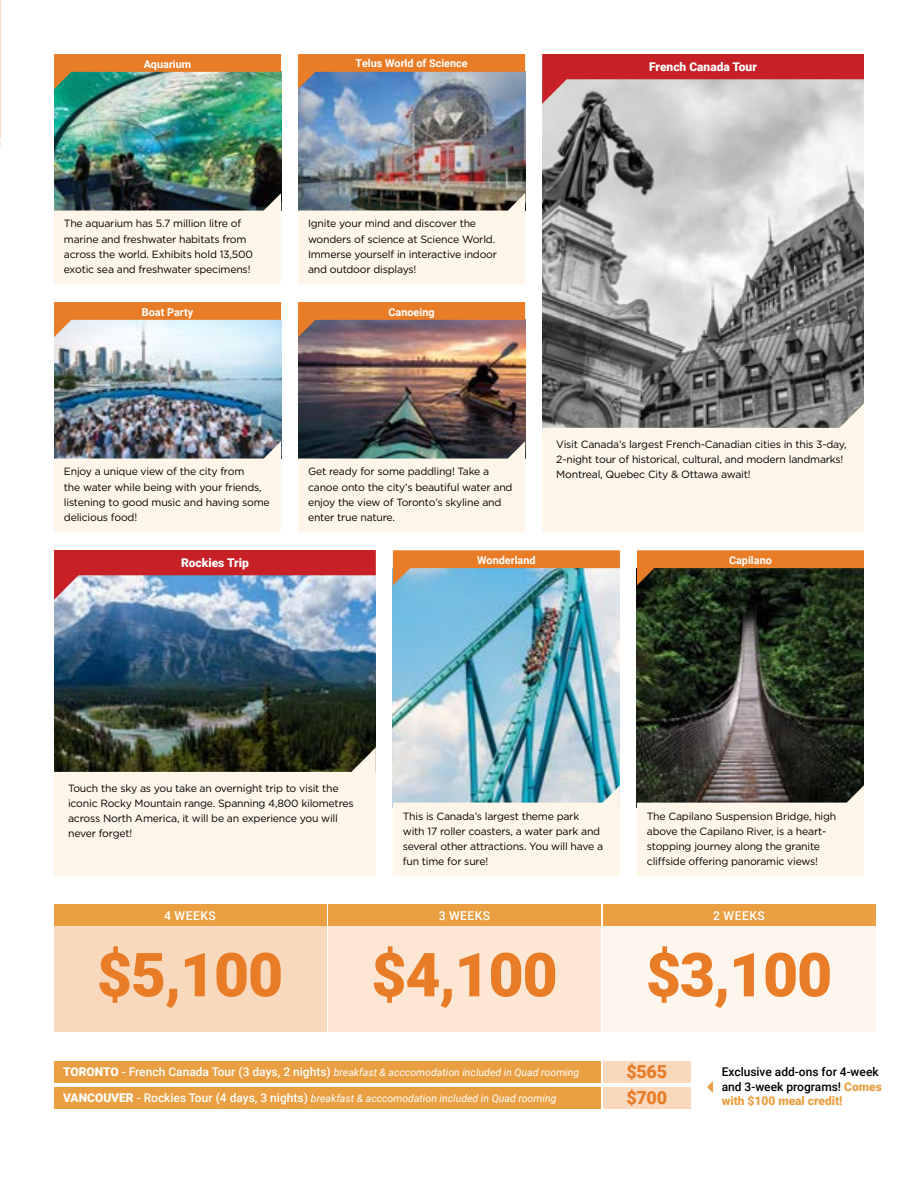
<style>
.page{position:relative;width:918px;height:1188px;background:#fff}
.page>*{position:absolute;margin:0;border:0;box-sizing:border-box;transform-origin:0 0}
.t1{font:900 60.75px "Roboto";letter-spacing:-.02em;color:#e97c27}
.t2{font:900 18px/26.1px "Roboto";letter-spacing:-.02em;color:#e97c27}
.t3{font:500 12.15px "Roboto";letter-spacing:.035em;color:#fff}
.t4{font:500 12px/14.4px "Roboto";color:#000}
.t5{font:900 12px "Roboto";color:#fff}
.t6{font:700 10.8px "Roboto";color:#fff}
.t7{font:10.5px/15px "Gotham";letter-spacing:-.02em;color:#000}
.t8{font:italic 10.5px "Roboto";color:#fff}
.s1{font-weight:900;font-style:normal;font-size:12px}
.s2{font-weight:500;font-style:normal;font-size:12px}
.s3{font-weight:900;color:#e99f42}
</style>
<div class="page">
<img style="left:54px;top:89px;width:227px;height:104px">
<svg style="left:54px;top:193px;width:227px;height:91px;background:#d6d1c7"></svg>
<img style="left:54px;top:54px;width:227px;height:35px">
<img style="left:54px;top:337px;width:227px;height:104px">
<svg style="left:54px;top:441px;width:227px;height:91px;background:#e0dad0"></svg>
<svg style="left:54px;top:302px;width:227px;height:35px;background:#e6b48a"></svg>
<img style="left:298px;top:89px;width:227px;height:104px">
<svg style="left:298px;top:193px;width:227px;height:91px;background:#dbd5c9"></svg>
<svg style="left:298px;top:54px;width:227px;height:35px;background:#b2886d"></svg>
<img style="left:298px;top:337px;width:227px;height:104px">
<svg style="left:298px;top:441px;width:227px;height:91px;background:#d7d4c9"></svg>
<svg style="left:298px;top:302px;width:227px;height:35px;background:#b9724b"></svg>
<img style="left:393px;top:585px;width:227px;height:200px">
<svg style="left:393px;top:785px;width:227px;height:91px;background:#eaebe2"></svg>
<img style="left:393px;top:550px;width:227px;height:35px">
<img style="left:637px;top:585px;width:227px;height:200px">
<svg style="left:637px;top:785px;width:227px;height:91px;background:#dad2c6"></svg>
<svg style="left:637px;top:550px;width:227px;height:35px;background:#8a5621"></svg>
<img style="left:542px;top:104px;width:322px;height:299px">
<svg style="left:542px;top:403px;width:322px;height:129px;background:#e4ded2"></svg>
<svg style="left:542px;top:54px;width:322px;height:50px;background:#cb7477"></svg>
<img style="left:54px;top:600px;width:322px;height:147px">
<svg style="left:54px;top:747px;width:322px;height:129px;background:#d6d0c0"></svg>
<svg style="left:54px;top:550px;width:322px;height:50px;background:#ba707f"></svg>
<div style="left:54px;top:905px;width:272px;height:127px;background:#f9d9bd"></div>
<div style="left:603px;top:1061px;width:88px;height:21px;background:#f9d9bd"></div>
<div style="left:603px;top:1087px;width:88px;height:21px;background:#f9d9bd"></div>
<div style="left:329px;top:905px;width:272px;height:127px;background:#fbe7d4"></div>
<div style="left:603px;top:905px;width:272px;height:127px;background:#fef5ed"></div>
<div style="left:54px;top:905px;width:272px;height:21px;background:#e99f42"></div>
<div style="left:54px;top:1061px;width:547px;height:21px;background:#e99f42"></div>
<div style="left:54px;top:1087px;width:547px;height:21px;background:#e99f42"></div>
<div style="left:329px;top:905px;width:272px;height:21px;background:#e99f42"></div>
<div style="left:603px;top:905px;width:272px;height:21px;background:#e99f42"></div>
<svg style="left:707px;top:1081px;width:6px;height:12px"></svg>
<p class="t6" style="left:144px;top:56px;width:49px">Aquarium</p>
<p class="t6" style="left:355px;top:56px;width:114px">Telus World of Science</p>
<p class="t5" style="left:649px;top:58px;width:109px">French Canada Tour</p>
<p class="t7" style="left:64px;top:216px;width:190px">The aquarium has 5.7 million litre of marine and freshwater habitats from across the world. Exhibits hold 13,500 exotic sea and freshwater specimens!</p>
<p class="t6" style="left:142px;top:305px;width:53px">Boat Party</p>
<p class="t7" style="left:308px;top:216px;width:191px">Ignite your mind and discover the wonders of science at Science World.<br>Immerse yourself in interactive indoor and outdoor displays!</p>
<p class="t6" style="left:389px;top:304px;width:48px">Canoeing</p>
<p class="t7" style="left:64px;top:464px;width:207px">Enjoy a unique view of the city from<br>the water while being with your friends, listening to good music and having some delicious food!</p>
<p class="t5" style="left:181px;top:554px;width:69px">Rockies Trip</p>
<p class="t7" style="left:308px;top:464px;width:206px">Get ready for some paddling! Take a canoe onto the city’s beautiful water and enjoy the view of Toronto’s skyline and enter true nature.</p>
<p class="t6" style="left:477px;top:553px;width:60px">Wonderland</p>
<p class="t7" style="left:556px;top:437px;width:292px">Visit Canada’s largest French-Canadian cities in this 3-day,<br>2-night tour of historical, cultural, and modern landmarks!<br>Montreal, Quebec City &amp; Ottawa await!</p>
<p class="t6" style="left:729px;top:553px;width:44px">Capilano</p>
<p class="t7" style="left:68px;top:781px;width:287px">Touch the sky as you take an overnight trip to visit the iconic Rocky Mountain range. Spanning 4,800 kilometres across North America, it will be an experience you will never forget!</p>
<p class="t3" style="left:164px;top:907px;width:53px">4 WEEKS</p>
<h1 class="t1" style="left:97px;top:932px;width:188px">$5,100</h1>
<p class="t7" style="left:403px;top:808px;width:202px">This is Canada’s largest theme park with 17 roller coasters, a water park and several other attractions. You will have a fun time for sure!</p>
<p class="t7" style="left:647px;top:808px;width:191px">The Capilano Suspension Bridge, high above the Capilano River, is a heart&shy;stopping journey along the granite cliffside offering panoramic views!</p>
<p class="t3" style="left:439px;top:907px;width:53px">3 WEEKS</p>
<p class="t3" style="left:713px;top:907px;width:53px">2 WEEKS</p>
<h1 class="t1" style="left:371px;top:932px;width:188px">$4,100</h1>
<h1 class="t1" style="left:646px;top:932px;width:188px">$3,100</h1>
<p class="t8" style="left:63px;top:1065px;width:518px"><span class="s1">TORONTO</span> <span class="s2">- French Canada Tour (3 days, 2 nights)</span> breakfast &amp; acccomodation included in Quad rooming</p>
<p class="t8" style="left:63px;top:1091px;width:495px"><span class="s1">VANCOUVER</span> <span class="s2">- Rockies Tour (4 days, 3 nights)</span> breakfast &amp; acccomodation included in Quad rooming</p>
<h2 class="t2" style="left:627px;top:1058px;width:42px">$565 $700</h2>
<p class="t4" style="left:722px;top:1064px;width:162px">Exclusive add-ons for 4-week and 3-week programs! <span class="s3">Comes with $100 meal credit!</span></p>
</div>
